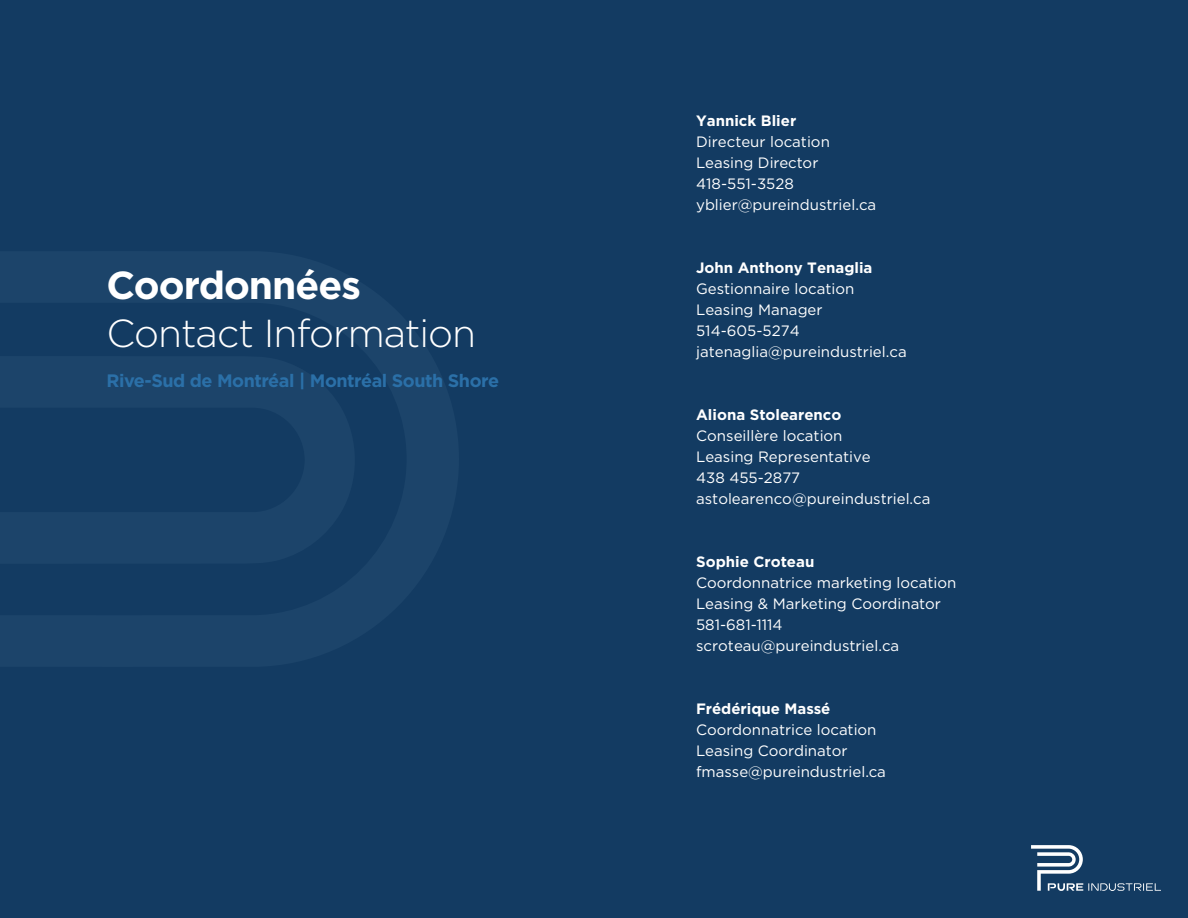
<style>
.page{position:relative;width:1188px;height:918px;background:#133b62}
.page>*{position:absolute;margin:0;border:0;box-sizing:border-box;transform-origin:0 0}
.t1{font:300 39px "Gotham";letter-spacing:-.025em;color:#fff}
.t2{font:700 39px "Gotham";letter-spacing:-.025em;color:#fff}
.t3{font:700 18px "Gotham";letter-spacing:-.025em;color:#2b70a8}
.t4{font:15px/21px "Gotham";color:#fff}
.t5{font:700 15px "Gotham";color:#fff}
</style>
<div class="page">
<svg style="left:1031px;top:845px;width:130px;height:46px"></svg>
<h1 class="t2" style="left:106px;top:259px;width:256px">Coordonnées</h1>
<h1 class="t1" style="left:106px;top:309px;width:371px">Contact Information</h1>
<p class="t3" style="left:106px;top:369px;width:394px">Rive-Sud de Montréal | Montréal South Shore</p>
<p class="t5" style="left:696px;top:111px;width:102px">Yannick Blier</p>
<p class="t4" style="left:696px;top:131px;width:182px">Directeur location<br>Leasing Director<br>418-551-3528 yblier@pureindustriel.ca</p>
<p class="t5" style="left:696px;top:258px;width:178px">John Anthony Tenaglia</p>
<p class="t4" style="left:696px;top:278px;width:212px">Gestionnaire location<br>Leasing Manager<br>514-605-5274 jatenaglia@pureindustriel.ca</p>
<p class="t5" style="left:696px;top:405px;width:147px">Aliona Stolearenco</p>
<p class="t4" style="left:696px;top:425px;width:236px">Conseillère location<br>Leasing Representative<br>438 455-2877 astolearenco@pureindustriel.ca</p>
<p class="t5" style="left:696px;top:552px;width:120px">Sophie Croteau</p>
<p class="t4" style="left:696px;top:572px;width:262px">Coordonnatrice marketing location<br>Leasing &amp; Marketing Coordinator<br>581-681-1114 scroteau@pureindustriel.ca</p>
<p class="t5" style="left:696px;top:699px;width:136px">Frédérique Massé</p>
<p class="t4" style="left:696px;top:719px;width:191px">Coordonnatrice location<br>Leasing Coordinator fmasse@pureindustriel.ca</p>
</div>
